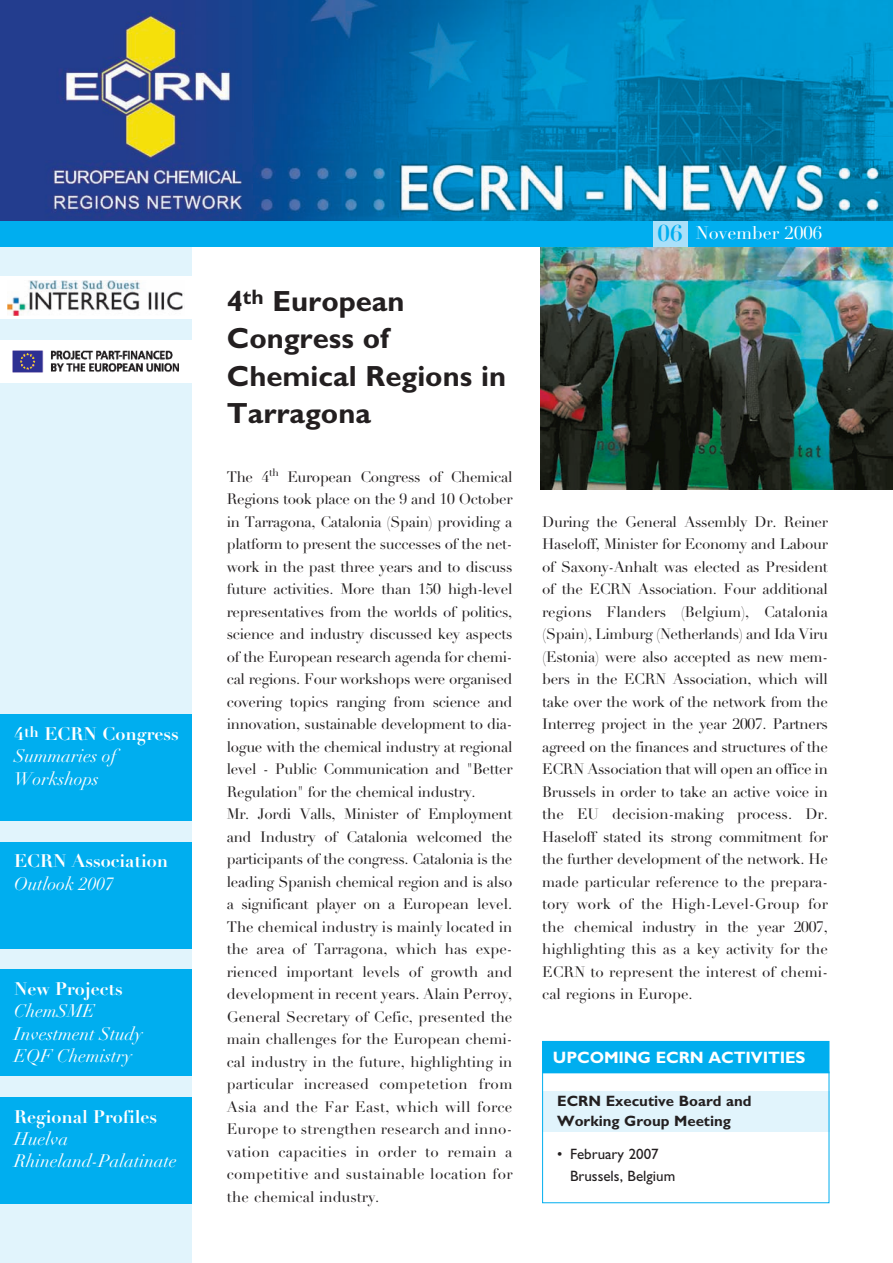
<style>
.page{position:relative;width:893px;height:1263px;background:#fff}
.page>*{position:absolute;margin:0;border:0;box-sizing:border-box;transform-origin:0 0}
.t1{font:700 29.25px/37.5px "Gill Sans";color:#231f20}
.t2{font:italic 18px/22.5px "Didot LH";color:#fff}
.t3{font:700 18px "Didot LH";color:#fff}
.t4{font:18px "Didot LH";color:#fff}
.t5{font:700 16.5px "Gill Sans";letter-spacing:-.01em;color:#fff}
.t6{font:15px/22.5px "Didot LH";letter-spacing:-.02em;color:#231f20}
.t7{font:700 15px/19.5px "Gill Sans";color:#231f20}
.t8{font:15px/22.5px "Gill Sans";color:#231f20}
.s1{font-weight:700;font-style:normal}
.s2{font-weight:700;font-size:22.5px;color:#00aeef}
</style>
<div class="page">
<img style="left:541px;top:247px;width:351px;height:242px">
<div style="left:542px;top:1091px;width:287px;height:41px;background:#e1f4fc"></div>
<div style="left:0;top:247px;width:191px;height:1016px;background:#e1f4fc"></div>
<img style="left:0;top:0;width:892px;height:221px">
<div style="left:0;top:221px;width:892px;height:26px;background:#00aeef"></div>
<div style="left:653px;top:221px;width:34px;height:26px;background:#aae0f9"></div>
<div style="left:0;top:276px;width:191px;height:43px;background:#fff"></div>
<img style="left:7px;top:280px;width:176px;height:35px">
<div style="left:0;top:340px;width:191px;height:43px;background:#fff"></div>
<img style="left:13px;top:351px;width:165px;height:21px">
<div style="left:542px;top:1041px;width:287px;height:32px;background:#00aeef"></div>
<div style="left:542px;top:1072px;width:287px;height:131px;border:1px solid #00aeef"></div>
<div style="left:0;top:1097px;width:191px;height:106px;background:#00aeef"></div>
<div style="left:0;top:970px;width:191px;height:106px;background:#00aeef"></div>
<div style="left:0;top:842px;width:191px;height:106px;background:#00aeef"></div>
<div style="left:0;top:714px;width:191px;height:107px;background:#00aeef"></div>
<p class="t2" style="left:14px;top:724px;width:166px"><span class="s1">4</span><sup>th</sup> <span class="s1">ECRN Congress<br></span>Summaries of<br>Workshops</p>
<p class="t3" style="left:14px;top:855px;width:156px">ECRN Association</p>
<p class="t2" style="left:14px;top:874px;width:101px">Outlook 2007</p>
<p class="t3" style="left:14px;top:982px;width:110px">New Projects</p>
<p class="t2" style="left:14px;top:1002px;width:130px">ChemSME<br>Investment Study<br>EQF Chemistry</p>
<p class="t3" style="left:14px;top:1110px;width:145px">Regional Profiles</p>
<p class="t2" style="left:14px;top:1129px;width:164px">Huelva<br>Rhineland-Palatinate</p>
<h1 class="t1" style="left:227px;top:285px;width:281px">4<sup>th</sup> European<br>Congress of<br>Chemical Regions in<br>Tarragona</h1>
<p class="t6" style="left:227px;top:467px;width:287px">The 4<sup>th</sup> European Congress of Chemical Regions took place on the 9 and 10 October in Tarragona, Catalonia (Spain) providing a platform to present the successes of the net&shy;work in the past three years and to discuss future activities. More than 150 high-level representatives from the worlds of politics, science and industry discussed key aspects of the European research agenda for chemi&shy;cal regions. Four workshops were organised covering topics ranging from science and innovation, sustainable development to dia&shy;logue with the chemical industry at regional level - Public Communication and "Better Regulation" for the chemical industry.<br>Mr. Jordi Valls, Minister of Employment and Industry of Catalonia welcomed the participants of the congress. Catalonia is the leading Spanish chemical region and is also a significant player on a European level.<br>The chemical industry is mainly located in the area of Tarragona, which has expe&shy;rienced important levels of growth and development in recent years. Alain Perroy, General Secretary of Cefic, presented the main challenges for the European chemi&shy;cal industry in the future, highlighting in particular increased competetion from Asia and the Far East, which will force Europe to strengthen research and inno&shy;vation capacities in order to remain a competitive and sustainable location for the chemical industry.</p>
<p class="t4" style="left:657px;top:225px;width:166px"><span class="s2">06</span> November 2006</p>
<p class="t6" style="left:542px;top:512px;width:287px;text-align:justify">During the General Assembly Dr. Reiner Haseloff, Minister for Economy and Labour of Saxony-Anhalt was elected as President of the ECRN Association. Four additional regions Flanders (Belgium), Catalonia (Spain), Limburg (Netherlands) and Ida Viru (Estonia) were also accepted as new mem&shy;bers in the ECRN Association, which will take over the work of the network from the Interreg project in the year 2007. Partners agreed on the finances and structures of the ECRN Association that will open an office in Brussels in order to take an active voice in the EU decision-making process. Dr.<br>Haseloff stated its strong commitment for the further development of the network. He made particular reference to the prepara&shy;tory work of the High-Level-Group for the chemical industry in the year 2007, highlighting this as a key activity for the ECRN to represent the interest of chemi&shy;cal regions in Europe.</p>
<p class="t5" style="left:553px;top:1052px;width:254px">UPCOMING ECRN ACTIVITIES</p>
<p class="t7" style="left:557px;top:1093px;width:196px">ECRN Executive Board and<br>Working Group Meeting</p>
<p class="t8" style="left:570px;top:1144px;width:107px;text-indent:-13px">• February 2007<br>Brussels, Belgium</p>
</div>
